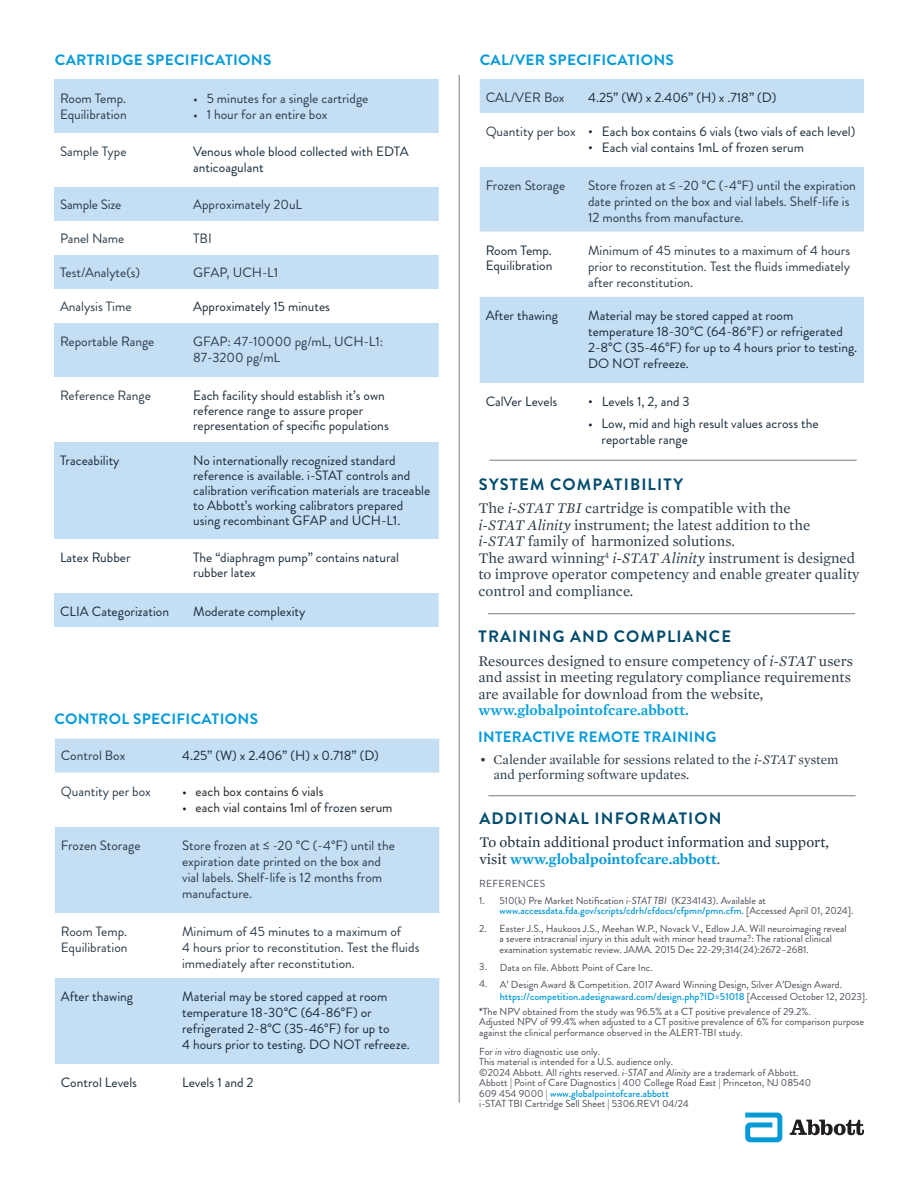
<style>
.page{position:relative;width:918px;height:1188px;background:#fff}
.page>*{position:absolute;margin:0;border:0;box-sizing:border-box;transform-origin:0 0}
.t1{font:700 16.5px "Brandon Grotesque";letter-spacing:.07em;color:#004b6c}
.t2{font:15px/16.5px "Mercury Text G1 Roman SC";color:#2b3a47}
.t3{font:700 15px "Brandon Grotesque";letter-spacing:.02em;color:#069ad9}
.t4{font:15px/16.5px "Mercury Text G1 Roman SC";color:#172938}
.t5{font:13.5px/15px "Brandon Grotesque";color:#172938}
.t6{font:13.5px/16.2px "Brandon Grotesque";color:#2b3a47}
.t7{font:13.5px/15px "Mercury Text G1 Roman SC";color:#2b3a47}
.t8{font:13.5px "Brandon Grotesque";color:#231f20}
.t9{font:10.2px/10.5px "Brandon Grotesque";color:#464b54}
.t10{font:500 10.2px "Brandon Grotesque";color:#069ad9}
.t11{font:10.2px "Brandon Grotesque";letter-spacing:.02em;color:#464b54}
.s1{color:#172938}
.s2{font-family:"Mercury Text G1";font-style:italic}
.s3{font-family:"Mercury Text G1 Semibold SC";color:#0ba1dc}
.s4{font-family:"Mercury Text G1 Semibold SC";color:#069ad9}
.s5{color:#464b54}
.s6{font-style:italic}
.s7{font-weight:500;color:#069ad9}
.s8{font-weight:700}
.s9{font-weight:400;color:#464b54}
</style>
<div class="page">
<hr style="left:459px;top:75px;width:1px;height:1028px;background:#787d83">
<div style="left:480px;top:79px;width:384px;height:34px;background:#c4def3"></div>
<svg style="left:480px;top:167px;width:384px;height:216px;fill:#c4def3"></svg>
<hr style="left:488px;top:795px;width:368px;height:1px;background:#787d83">
<hr style="left:488px;top:613px;width:367px;height:1px;background:#787d83">
<hr style="left:490px;top:460px;width:367px;height:1px;background:#787d83">
<svg style="left:745px;top:1113px;width:37px;height:29px"></svg>
<svg style="left:790px;top:1120px;width:74px;height:15px"></svg>
<svg style="left:54px;top:79px;width:385px;height:548px;fill:#c4def3"></svg>
<svg style="left:54px;top:377px;width:385px;height:65px"></svg>
<svg style="left:54px;top:539px;width:385px;height:54px"></svg>
<div style="left:55px;top:739px;width:384px;height:34px;background:#c4def3"></div>
<svg style="left:55px;top:827px;width:384px;height:237px;fill:#c4def3"></svg>
<p class="t3" style="left:55px;top:49px;width:218px">CARTRIDGE SPECIFICATIONS</p>
<p class="t6" style="left:60px;top:90px;width:68px">Room Temp.<br>Equilibration</p>
<p class="t6" style="left:193px;top:90px;width:177px">• 5 minutes for a single cartridge</p>
<p class="t6" style="left:193px;top:106px;width:136px">• 1 hour for an entire box</p>
<p class="t6" style="left:60px;top:143px;width:68px">Sample Type</p>
<p class="t5" style="left:193px;top:143px;width:217px;line-height:16.2px">Venous whole blood collected with EDTA anticoagulant</p>
<p class="t6" style="left:60px;top:196px;width:63px">Sample Size</p>
<p class="t6" style="left:193px;top:196px;width:110px">Approximately 20uL</p>
<p class="t6" style="left:60px;top:230px;width:66px">Panel Name</p>
<p class="t6" style="left:193px;top:230px;width:20px">TBI</p>
<p class="t6" style="left:60px;top:264px;width:82px">Test/Analyte(s)</p>
<p class="t6" style="left:193px;top:264px;width:87px">GFAP, UCH-L1</p>
<p class="t6" style="left:60px;top:298px;width:73px">Analysis Time</p>
<p class="t5" style="left:193px;top:299px;width:138px">Approximately 15 minutes</p>
<p class="t6" style="left:60px;top:333px;width:96px">Reportable Range</p>
<p class="t6" style="left:193px;top:333px;width:192px">GFAP: 47-10000 pg/mL, UCH-L1:<br>87-3200 pg/mL</p>
<p class="t6" style="left:60px;top:387px;width:93px">Reference Range</p>
<p class="t5" style="left:193px;top:388px;width:197px">Each facility should establish it’s own reference range to assure proper representation of specific populations</p>
<p class="t5" style="left:60px;top:453px;width:61px">Traceability</p>
<p class="t5" style="left:193px;top:453px;width:239px">No internationally recognized standard reference is available. i-STAT controls and calibration verification materials are traceable to Abbott’s working calibrators prepared using recombinant GFAP and UCH-L1.</p>
<p class="t5" style="left:60px;top:550px;width:72px">Latex Rubber</p>
<p class="t5" style="left:193px;top:550px;width:208px">The “diaphragm pump” contains natural rubber latex</p>
<p class="t5" style="left:60px;top:604px;width:111px">CLIA Categorization</p>
<p class="t5" style="left:193px;top:604px;width:114px">Moderate complexity</p>
<p class="t3" style="left:54px;top:709px;width:205px">CONTROL SPECIFICATIONS</p>
<p class="t6" style="left:61px;top:748px;width:66px">Control Box</p>
<p class="t5" style="left:182px;top:748px;width:198px">4.25” (W) x 2.406” (H) x 0.718” (D)</p>
<p class="t6" style="left:61px;top:783px;width:92px">Quantity per box</p>
<p class="t8" style="left:182px;top:782px;width:143px">• each box contains 6 vials</p>
<p class="t8" style="left:182px;top:798px;width:212px">• each vial contains 1ml of <span class="s1">frozen</span> serum</p>
<p class="t6" style="left:61px;top:837px;width:81px">Frozen Storage</p>
<p class="t6" style="left:182px;top:837px;width:214px">Store frozen at ≤ -20 °C (-4°F) until the expiration date printed on the box and vial labels. Shelf-life is 12 months from manufacture.</p>
<p class="t6" style="left:61px;top:924px;width:68px">Room Temp.<br>Equilibration</p>
<p class="t6" style="left:182px;top:924px;width:239px">Minimum of 45 minutes to a maximum of<br>4 hours prior to reconstitution. Test the fluids immediately after reconstitution.</p>
<p class="t5" style="left:61px;top:989px;width:74px">After thawing</p>
<p class="t5" style="left:182px;top:988px;width:229px;line-height:16.2px">Material may be stored capped at room temperature 18-30°C (64-86°F) or refrigerated 2-8°C (35-46°F) for up to<br>4 hours prior to testing. DO NOT refreeze.</p>
<p class="t5" style="left:61px;top:1075px;width:78px">Control Levels</p>
<p class="t5" style="left:182px;top:1075px;width:73px">Levels 1 and 2</p>
<p class="t3" style="left:480px;top:49px;width:196px">CAL/VER SPECIFICATIONS</p>
<p class="t6" style="left:486px;top:89px;width:80px">CAL/VER Box</p>
<p class="t5" style="left:588px;top:90px;width:190px">4.25” (W) x 2.406” (H) x .718” (D)</p>
<p class="t6" style="left:486px;top:123px;width:92px">Quantity per box</p>
<p class="t5" style="left:588px;top:124px;width:269px">• Each box contains 6 vials (two vials of each level)</p>
<p class="t5" style="left:588px;top:140px;width:217px">• Each vial contains 1mL of frozen serum</p>
<p class="t6" style="left:486px;top:177px;width:81px">Frozen Storage</p>
<p class="t6" style="left:588px;top:177px;width:269px">Store frozen at ≤ -20 °C (-4°F) until the expiration date printed on the box and vial labels. Shelf-life is<br>12 months from manufacture.</p>
<p class="t5" style="left:486px;top:243px;width:68px">Room Temp.<br>Equilibration</p>
<p class="t6" style="left:588px;top:242px;width:264px;text-align:justify">Minimum of 45 minutes to a maximum of 4 hours prior to reconstitution. Test the fluids immediately after reconstitution.</p>
<p class="t5" style="left:486px;top:308px;width:74px">After thawing</p>
<p class="t5" style="left:588px;top:307px;width:271px;line-height:16.2px">Material may be stored capped at room temperature 18-30°C (64-86°F) or refrigerated 2-8°C (35-46°F) for up to 4 hours prior to testing.<br>DO NOT refreeze.</p>
<p class="t5" style="left:486px;top:394px;width:73px">CalVer Levels</p>
<p class="t5" style="left:588px;top:394px;width:103px">• Levels 1, 2, and 3</p>
<p class="t5" style="left:602px;top:415px;width:219px;line-height:16.2px;text-indent:-14px">• Low, mid and high result values across the reportable range</p>
<p class="t1" style="left:479px;top:473px;width:206px">SYSTEM COMPATIBILITY</p>
<p class="t2" style="left:478px;top:500px;width:383px">The <span class="s2">i-STAT TBI</span> cartridge is compatible with the<br><span class="s2">i-STAT Alinity</span> instrument; the latest addition to the <span class="s2">i-STAT</span> family of harmonized solutions.<br>The award winning<sup>4</sup> <span class="s2">i-STAT Alinity</span> instrument is designed to improve operator competency and enable greater quality control and compliance.</p>
<p class="t1" style="left:479px;top:625px;width:254px">TRAINING AND COMPLIANCE</p>
<p class="t2" style="left:478px;top:652px;width:376px">Resources designed to ensure competency of <span class="s2">i-STAT</span> users and assist in meeting regulatory compliance requirements are available for download from the website, <span class="s3">www.globalpointofcare.abbott.</span></p>
<p class="t3" style="left:478px;top:727px;width:240px">INTERACTIVE REMOTE TRAINING</p>
<p class="t7" style="left:493px;top:752px;width:347px;text-indent:-14px">• Calender available for sessions related to the <span class="s2">i-STAT</span> system and performing software updates.</p>
<p class="t1" style="left:479px;top:807px;width:244px">ADDITIONAL INFORMATION</p>
<p class="t4" style="left:479px;top:834px;width:351px">To obtain additional product information and support, visit <span class="s4">www.globalpointofcare.abbott</span><span class="s5">.</span></p>
<p class="t11" style="left:479px;top:876px;width:67px">REFERENCES</p>
<p class="t9" style="left:500px;top:895px;width:355px;text-indent:-20px">1. 510(k) Pre Market Notification <span class="s6">i-STAT TBI</span> (K234143). Available at <span class="s7">www.accessdata.fda.gov/scripts/cdrh/cfdocs/cfpmn/pmn.cfm.</span> [Accessed April 01, 2024].</p>
<p class="t9" style="left:500px;top:923px;width:349px;text-indent:-20px">2. Easter J.S., Haukoos J.S., Meehan W.P., Novack V., Edlow J.A. Will neuroimaging reveal a severe intracranial injury in this adult with minor head trauma?: The rational clinical examination systematic review. JAMA. 2015 Dec 22-29;314(24):2672–2681.</p>
<p class="t9" style="left:479px;top:961px;width:9px">3.</p>
<p class="t9" style="left:500px;top:978px;width:369px;line-height:12.3px;text-indent:-21px">4. A’ Design Award &amp; Competition. 2017 Award Winning Design, Silver A’Design Award. <span class="s7">https://competition.adesignaward.com/design.php?ID=51018</span> [Accessed October 12, 2023].</p>
<p class="t9" style="left:479px;top:1006px;width:386px"><span class="s8">*</span>The NPV obtained from the study was 96.5% at a CT positive prevalence of 29.2%.<br>Adjusted NPV of 99.4% when adjusted to a CT positive prevalence of 6% for comparison purpose against the clinical performance observed in the ALERT-TBI study.</p>
<p class="t9" style="left:500px;top:962px;width:154px">Data on file. Abbott Point of Care Inc.</p>
<p class="t9" style="left:479px;top:1046px;width:195px">For <span class="s6">in vitro</span> diagnostic use only.<br>This material is intended for a U.S. audience only.</p>
<p class="t9" style="left:479px;top:1067px;width:321px">©2024 Abbott. All rights reserved. <span class="s6">i-STAT</span> and <span class="s6">Alinity</span> are a trademark of Abbott.</p>
<p class="t9" style="left:479px;top:1078px;width:333px">Abbott | Point of Care Diagnostics | 400 College Road East | Princeton, NJ 08540</p>
<p class="t10" style="left:479px;top:1086px;width:191px"><span class="s9">609 454 9000 |</span> www.globalpointofcare.abbott</p>
<p class="t9" style="left:479px;top:1099px;width:211px">i-STAT TBI Cartridge Sell Sheet | 5306.REV1 04/24</p>
</div>
